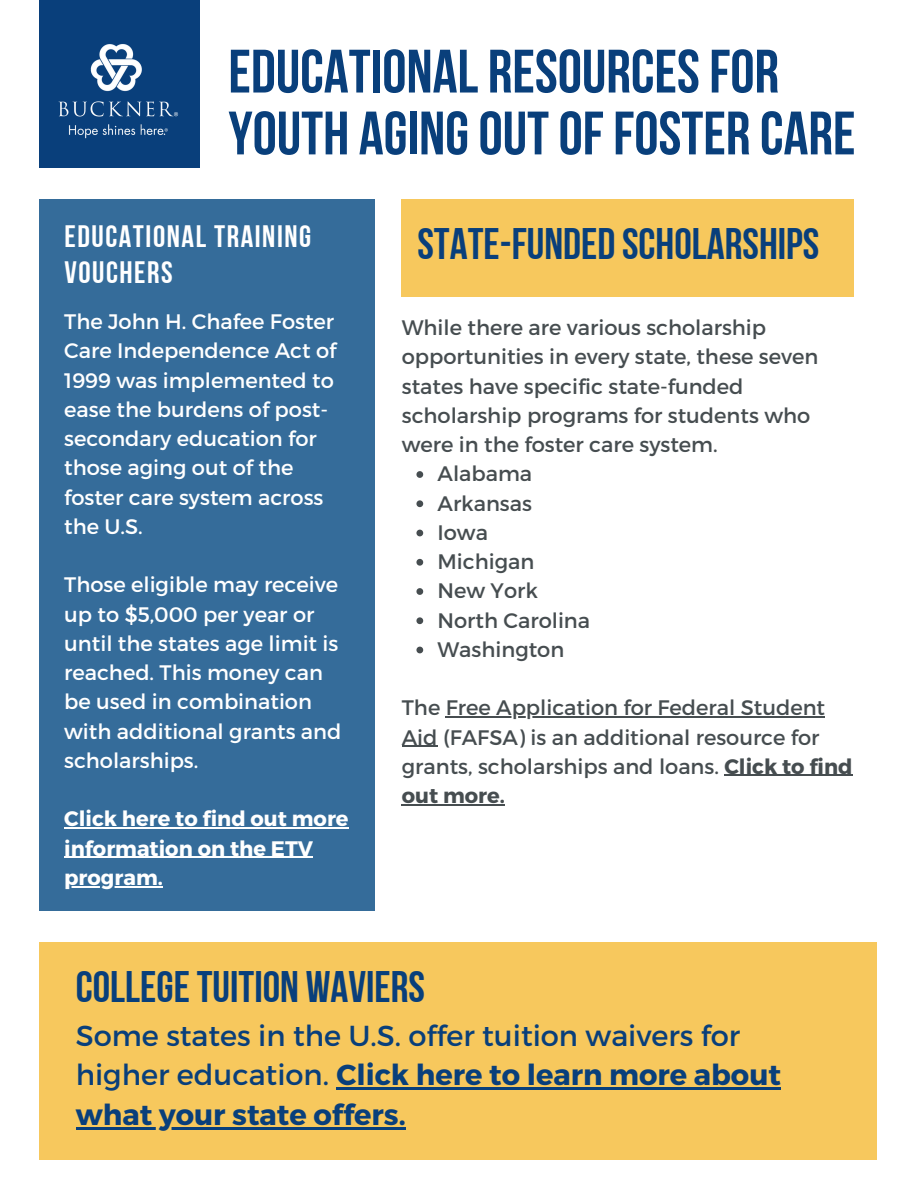
<style>
.page{position:relative;width:918px;height:1188px;background:#fff}
.page>*{position:absolute;margin:0;border:0;box-sizing:border-box;transform-origin:0 0}
.t1{font:61.2px/61.8px "Bebas Neue Cyrillic";color:#093f7b}
.t2{font:44.1px "Bebas Neue Cyrillic";color:#093f7b}
.t3{font:30.9px/36px "Bebas Neue Cyrillic";letter-spacing:.05em;color:#fff}
.t4{font:28.95px/39.3px "Montserrat";color:#093f7b}
.t5{font:700 28.95px "Montserrat";color:#093f7b}
.t6{font:21px/29.2px "Montserrat";color:#464d50}
.t7{font:21px/29.2px "Montserrat";color:#fff}
.t8{font:700 21px/29.2px "Montserrat";color:#fff}
.s1{font-weight:700}
</style>
<div class="page">
<div style="left:39px;top:199px;width:336px;height:712px;background:#356c9a"></div>
<div style="left:39px;top:942px;width:837px;height:218px;background:#f7c85d"></div>
<div style="left:402px;top:199px;width:452px;height:97px;background:#f7c85d"></div>
<div style="left:39px;top:0;width:160px;height:168px;background:#093f7b"></div>
<img style="left:58px;top:44px;width:121px;height:95px">
<svg style="left:416px;top:471px;width:7px;height:7px"></svg>
<svg style="left:416px;top:500px;width:7px;height:7px"></svg>
<svg style="left:416px;top:530px;width:7px;height:6px"></svg>
<svg style="left:416px;top:559px;width:7px;height:7px"></svg>
<svg style="left:416px;top:588px;width:7px;height:7px"></svg>
<svg style="left:416px;top:617px;width:7px;height:7px"></svg>
<svg style="left:416px;top:647px;width:7px;height:6px"></svg>
<hr style="left:446px;top:716px;width:379px;height:2px;background:#464d50">
<hr style="left:402px;top:746px;width:36px;height:1px;background:#464d50">
<hr style="left:724px;top:775px;width:129px;height:1px;background:#464d50">
<hr style="left:402px;top:804px;width:103px;height:1px;background:#464d50">
<hr style="left:64px;top:827px;width:147px;height:2px;background:#fff">
<hr style="left:211px;top:827px;width:138px;height:2px;background:#fff">
<hr style="left:64px;top:857px;width:249px;height:1px;background:#fff">
<hr style="left:64px;top:886px;width:99px;height:1px;background:#fff">
<hr style="left:336px;top:1088px;width:445px;height:2px;background:#093f7b">
<hr style="left:76px;top:1127px;width:330px;height:2px;background:#093f7b">
<h4 class="t1" style="left:228px;top:46px;width:629px">EDUCATIONAL RESOURCESFOR<br>YOUTH AGINGOUTOFFOSTER CARE</h4>
<h3 class="t3" style="left:64px;top:222px;width:248px">EDUCATIONAL TRAINING<br>VOUCHERS</h3>
<p class="t7" style="left:64px;top:306px;width:274px">The John H. Chafee Foster<br>Care Independence Act of<br>1999 was implemented to ease the burdens of post&shy;secondary education for those aging out of the foster care system across the U.S.</p>
<p class="t7" style="left:64px;top:569px;width:279px">Those eligible may receive up to $5,000 per year or until the states age limit is reached. This money can be used in combination with additional grants and scholarships.</p>
<p class="t8" style="left:64px;top:803px;width:286px">Click here to find out more information on the ETV program.</p>
<h1 class="t2" style="left:417px;top:225px;width:403px">STATE-FUNDED SCHOLARSHIPS</h1>
<p class="t6" style="left:402px;top:312px;width:366px">While there are various scholarship</p>
<p class="t6" style="left:402px;top:341px;width:418px">opportunities in every state, these seven</p>
<p class="t6" style="left:402px;top:370px;width:343px">states have specific state-funded</p>
<p class="t6" style="left:402px;top:400px;width:410px">scholarship programs for students who</p>
<p class="t6" style="left:402px;top:429px;width:317px">were in the foster care system.</p>
<p class="t6" style="left:438px;top:458px;width:96px">Alabama</p>
<p class="t6" style="left:438px;top:487px;width:96px">Arkansas</p>
<p class="t6" style="left:438px;top:517px;width:52px">Iowa</p>
<p class="t6" style="left:438px;top:546px;width:98px">Michigan</p>
<p class="t6" style="left:438px;top:575px;width:102px">New York</p>
<p class="t6" style="left:438px;top:604px;width:154px">North Carolina</p>
<p class="t6" style="left:438px;top:634px;width:128px">Washington</p>
<p class="t6" style="left:402px;top:692px;width:452px">The Free Application for Federal Student Aid (FAFSA) is an additional resource for grants, scholarships and loans. <span class="s1">Click to find out more.</span></p>
<h2 class="t2" style="left:76px;top:969px;width:351px">COLLEGETUITION WAVIERS</h2>
<h2 class="t4" style="left:76px;top:1015px;width:707px">Some states in the U.S. offer tuition waivers for higher education. <span class="s1">Click here to learn more about</span></h2>
<h2 class="t5" style="left:76px;top:1096px;width:331px">what your state offers.</h2>
</div>
